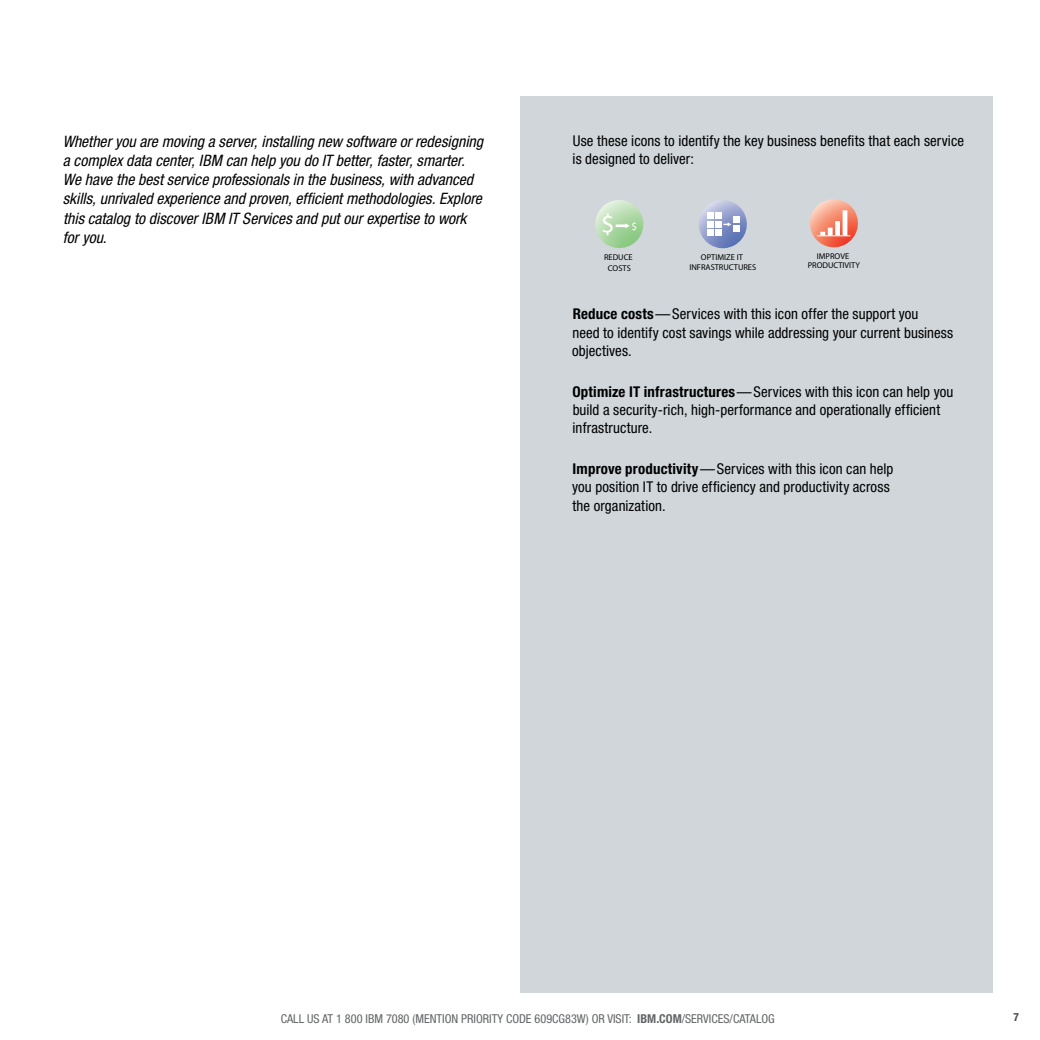
<style>
.page{position:relative;width:1040px;height:1040px;background:#fff}
.page>*{position:absolute;margin:0;border:0;box-sizing:border-box;transform-origin:0 0}
.t1{font:900 condensed 26.6px "Helvetica LT Std";color:#fff}
.t2{font:italic condensed 15.75px/19.2px "Helvetica Neue";color:#000}
.t3{font:condensed 14.88px/18.4px "Helvetica Neue";letter-spacing:.005em;color:#000}
.t4{font:condensed 12.25px "Helvetica Neue";color:#636466}
.t5{font:700 condensed 11.38px "Helvetica Neue";color:#4d4d4f}
.t6{font:900 condensed 11.03px "Helvetica LT Std";color:#fff}
.t7{font:condensed 8.4px/8.4px "Helvetica";color:#000;text-align:center}
.s1{font-weight:700}
</style>
<div class="page">
<div style="left:520px;top:96px;width:472px;height:896px;background:#d0d6da"></div>
<svg style="left:810px;top:199px;width:48px;height:49px"></svg>
<div style="left:835px;top:221px;width:5px;height:15px;background:#fff"></div>
<div style="left:842px;top:210px;width:5px;height:26px;background:#fff"></div>
<hr style="left:817px;top:235px;width:33px;height:1px;background:#fff">
<svg style="left:699px;top:200px;width:48px;height:48px"></svg>
<svg style="left:595px;top:200px;width:48px;height:48px"></svg>
<p class="t2" style="left:63px;top:131px;width:422px">Whether you are moving a server, installing new software or redesigning a complex data center, IBM can help you do IT better, faster, smarter.<br>We have the best service professionals in the business, with advanced skills, unrivaled experience and proven, efficient methodologies. Explore this catalog to discover IBM IT Services and put our expertise to work for you.</p>
<p class="t3" style="left:572px;top:131px;width:393px">Use these icons to identify the key business benefits that each service is designed to deliver:</p>
<h1 class="t1" style="left:601px;top:208px;width:15px">$</h1>
<p class="t6" style="left:631px;top:219px;width:7px">$</p>
<p class="t7" style="left:604px;top:252px;width:30px;line-height:10.5px">REDUCE<br>COSTS</p>
<p class="t7" style="left:689px;top:252px;width:68px;line-height:10.2px">OPTIMIZE IT<br>INFRASTRUCTURES</p>
<p class="t7" style="left:807px;top:252px;width:54px">IMPROVE<br>PRODUCTIVITY</p>
<p class="t3" style="left:572px;top:305px;width:383px"><span class="s1">Reduce costs</span>—Services with this icon offer the support you<br>need to identify cost savings while addressing your current business objectives.</p>
<p class="t3" style="left:572px;top:382px;width:382px"><span class="s1">Optimize IT infrastructures</span>—Services with this icon can help you build a security-rich, high-performance and operationally efficient infrastructure.</p>
<p class="t3" style="left:572px;top:459px;width:323px"><span class="s1">Improve productivity</span>—Services with this icon can help you position IT to drive efficiency and productivity across the organization.</p>
<p class="t4" style="left:281px;top:1012px;width:412px">Call us at 1 800 IBM 7080 (mention priority code 609CG83W) or visit: <span class="s1">IBM.COM</span>/SERV</p>
<p class="t4" style="left:709px;top:1012px;width:38px">ICES/CATALO</p>
<p class="t4" style="left:768px;top:1012px;width:8px">G</p>
<p class="t5" style="left:1013px;top:1010px;width:7px">7</p>
</div>
